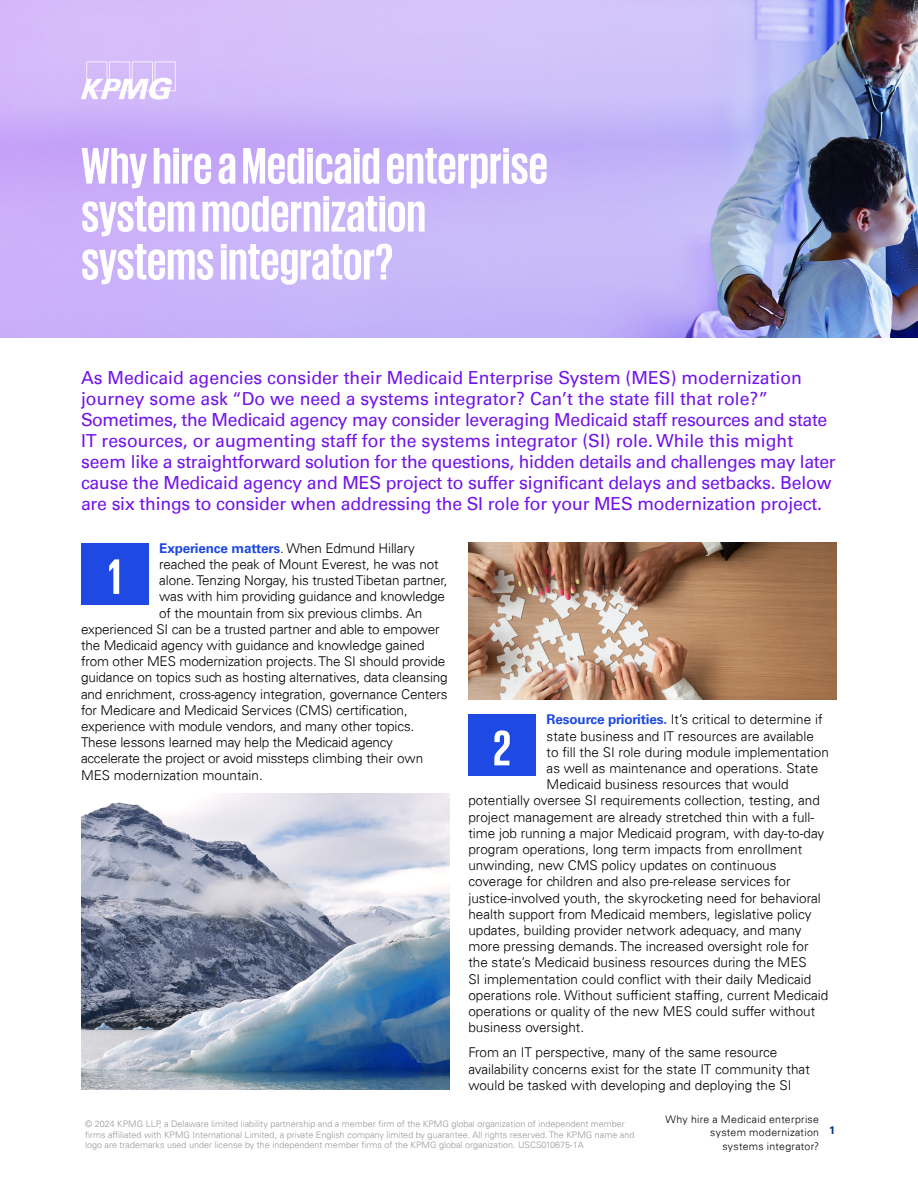
<style>
.page{position:relative;width:918px;height:1188px;background:#fff}
.page>*{position:absolute;margin:0;border:0;box-sizing:border-box;transform-origin:0 0}
.t1{font:700 52.5px/48px "KPMG";color:#fff}
.t2{font:700 51px "KPMG";color:#fff}
.t3{font:18px/21px "Univers 55 Roman";letter-spacing:-.01em;color:#7213ea}
.t4{font:300 13.5px/16.2px "Univers 45";color:#000}
.t5{font:300 13.5px "Univers 45";letter-spacing:-.02em;color:#000}
.t6{font:700 10.8px "Univers 65";color:#00338d}
.t7{font:300 10.5px/13.5px "Univers 45";letter-spacing:.03em;color:#000;text-align:right}
.t8{font:300 9px/10.8px "Univers 45";color:#989898}
.s1{font-family:"Univers 65";font-weight:700;color:#1e49e2}
</style>
<div class="page">
<img style="left:0;top:0;width:918px;height:338px">
<svg style="left:81px;top:62px;width:95px;height:38px"></svg>
<div style="left:81px;top:543px;width:67px;height:62px;background:#1e49e2"></div>
<div style="left:468px;top:714px;width:68px;height:62px;background:#1e49e2"></div>
<img style="left:81px;top:794px;width:369px;height:296px">
<img style="left:468px;top:543px;width:369px;height:157px">
<h1 class="t1" style="left:81px;top:140px;width:468px">Why hire a Medicaid enterprise system modernization systems integrator?</h1>
<p class="t3" style="left:81px;top:368px;width:756px">As Medicaid agencies consider their Medicaid Enterprise System (MES) modernization journey some ask “Do we need a systems integrator? Can’t the state fill that role?” Sometimes, the Medicaid agency may consider leveraging Medicaid staff resources and state IT resources, or augmenting staff for the systems integrator (SI) role. While this might seem like a straightforward solution for the questions, hidden details and challenges may later cause the Medicaid agency and MES project to suffer significant delays and setbacks. Below are six things to consider when addressing the SI role for your MES modernization project.</p>
<p class="t4" style="left:159px;top:540px;width:257px"><span class="s1">Experience matters</span>. When Edmund Hillary</p>
<p class="t4" style="left:159px;top:556px;width:281px">reached the peak of Mount Everest, he was not</p>
<p class="t4" style="left:159px;top:572px;width:290px">alone. Tenzing Norgay, his trusted Tibetan partner,</p>
<p class="t4" style="left:159px;top:589px;width:287px">was with him providing guidance and knowledge</p>
<p class="t4" style="left:159px;top:605px;width:265px">of the mountain from six previous climbs. An</p>
<p class="t4" style="left:81px;top:621px;width:360px">experienced SI can be a trusted partner and able to empower</p>
<p class="t4" style="left:81px;top:637px;width:345px">the Medicaid agency with guidance and knowledge gained</p>
<p class="t4" style="left:81px;top:653px;width:366px">from other MES modernization projects. The SI should provide</p>
<p class="t4" style="left:81px;top:670px;width:368px">guidance on topics such as hosting alternatives, data cleansing</p>
<p class="t4" style="left:81px;top:686px;width:368px">and enrichment, cross-agency integration, governance Centers</p>
<p class="t4" style="left:81px;top:702px;width:328px">for Medicare and Medicaid Services (CMS) certification,</p>
<p class="t4" style="left:81px;top:718px;width:335px">experience with module vendors, and many other topics.</p>
<p class="t4" style="left:81px;top:734px;width:314px">These lessons learned may help the Medicaid agency</p>
<p class="t5" style="left:81px;top:751px;width:344px">accelerate the project or avoid missteps climbing their own</p>
<p class="t4" style="left:81px;top:767px;width:183px">MES modernization mountain.</p>
<h2 class="t2" style="left:108px;top:551px;width:15px">1</h2>
<p class="t4" style="left:547px;top:711px;width:277px"><span class="s1">Resource priorities.</span> It’s critical to determine if</p>
<p class="t4" style="left:547px;top:728px;width:269px">state business and IT resources are available</p>
<p class="t4" style="left:547px;top:744px;width:284px">to fill the SI role during module implementation</p>
<p class="t4" style="left:547px;top:760px;width:273px">as well as maintenance and operations. State</p>
<p class="t4" style="left:547px;top:776px;width:244px">Medicaid business resources that would</p>
<p class="t4" style="left:468px;top:792px;width:353px">potentially oversee SI requirements collection, testing, and</p>
<p class="t4" style="left:468px;top:809px;width:347px">project management are already stretched thin with a full-</p>
<p class="t4" style="left:468px;top:825px;width:357px">time job running a major Medicaid program, with day-to-day</p>
<p class="t4" style="left:468px;top:841px;width:335px">program operations, long term impacts from enrollment</p>
<p class="t4" style="left:468px;top:857px;width:310px">unwinding, new CMS policy updates on continuous</p>
<p class="t4" style="left:468px;top:873px;width:324px">coverage for children and also pre-release services for</p>
<p class="t4" style="left:468px;top:890px;width:354px">justice-involved youth, the skyrocketing need for behavioral</p>
<p class="t4" style="left:468px;top:906px;width:345px">health support from Medicaid members, legislative policy</p>
<p class="t4" style="left:468px;top:922px;width:335px">updates, building provider network adequacy, and many</p>
<p class="t4" style="left:468px;top:938px;width:342px">more pressing demands. The increased oversight role for</p>
<p class="t4" style="left:468px;top:954px;width:340px">the state’s Medicaid business resources during the MES</p>
<p class="t4" style="left:468px;top:971px;width:345px">SI implementation could conflict with their daily Medicaid</p>
<p class="t4" style="left:468px;top:987px;width:362px">operations role. Without sufficient staffing, current Medicaid</p>
<p class="t4" style="left:468px;top:1003px;width:348px">operations or quality of the new MES could suffer without</p>
<p class="t4" style="left:468px;top:1019px;width:117px">business oversight.</p>
<p class="t4" style="left:468px;top:1044px;width:343px">From an IT perspective, many of the same resource availability concerns exist for the state IT community that would be tasked with developing and deploying the SI</p>
<h2 class="t2" style="left:493px;top:722px;width:20px">2</h2>
<p class="t8" style="left:85px;top:1118px;width:551px">© 2024 KPMG LLP, a Delaware limited liability partnership and a member firm of the KPMG global organization of independent member firms affiliated with KPMG International Limited, a private English company limited by guarantee. All rights reserved. The KPMG name and logo are trademarks used under license by the independent member firms of the KPMG global organization. USCS010675-1A</p>
<p class="t7" style="left:666px;top:1112px;width:155px">Why hire a Medicaid enterprise system modernization<br>systems integrator?</p>
<p class="t6" style="left:829px;top:1124px;width:8px">1</p>
</div>
